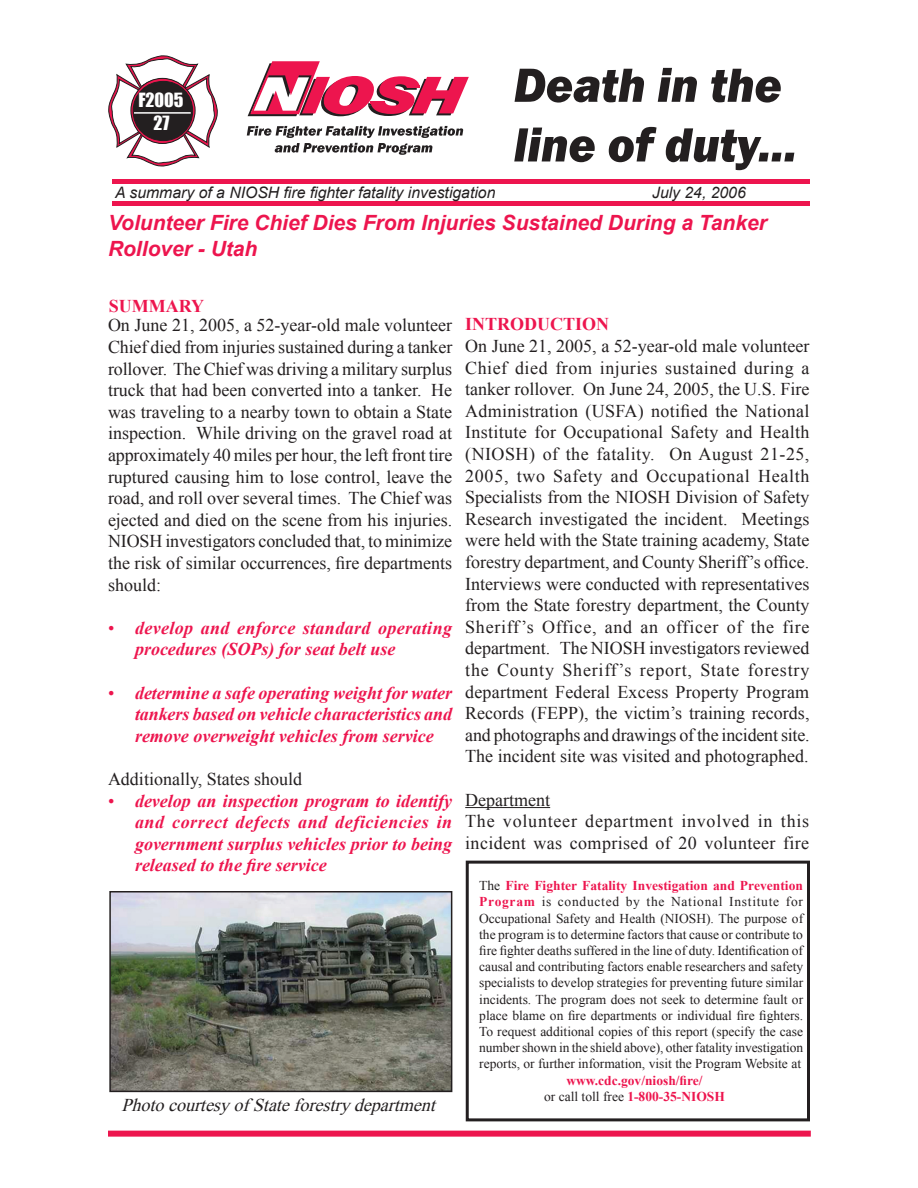
<style>
.page{position:relative;width:918px;height:1188px;background:#fff}
.page>*{position:absolute;margin:0;border:0;box-sizing:border-box;transform-origin:0 0}
.t1{font:italic 700 21px/25.2px "Arial";color:#ed154e}
.Level_1{font:18px/21.6px "Times New Roman";color:#231f20;text-align:justify}
.Normal__Web{font:italic 700 18px/21.6px "Times New Roman";color:#ed154e;text-align:justify}
.Level_1-2{font:18px/21.6px "Times New Roman";letter-spacing:.03em;color:#231f20}
.Normal__Web-2{font:italic 700 18px/21.6px "Times New Roman";letter-spacing:.02em;color:#ed154e}
.t2{font:italic 18px "Times New Roman";color:#231f20}
.Normal__Web-3{font:18px "Times New Roman";color:#231f20}
.t3{font:700 18px "Times New Roman";color:#ed154e}
.t4{font:18px "Impact";color:#fff}
.t5{font:italic 15.75px "Arial";color:#231f20}
.t6{font:13.5px/16.2px "Times New Roman";color:#231f20;text-align:justify}
.t7{font:700 13.5px "Times New Roman";color:#ed154e}
.s1{font-weight:400;font-style:normal}
.s2{font-weight:700;color:#ed154e}
</style>
<div class="page">
<svg style="left:108px;top:56px;width:110px;height:110px"></svg>
<svg style="left:131px;top:78px;width:64px;height:65px"></svg>
<div style="left:131px;top:78px;width:64px;height:66px;border:1px solid #231f20;border-radius:50%"></div>
<div style="left:133px;top:81px;width:60px;height:60px;background:#231f20;border-radius:50%"></div>
<div style="left:133px;top:81px;width:60px;height:60px;border:1px solid #231f20;border-radius:50%"></div>
<svg style="left:247px;top:126px;width:216px;height:29px"></svg>
<hr style="left:112px;top:179px;width:698px;height:4px;background:#ed154e">
<div style="left:112px;top:201px;width:698px;height:5px;background:#ed154e"></div>
<svg style="left:515px;top:69px;width:129px;height:34px"></svg>
<svg style="left:658px;top:68px;width:39px;height:34px"></svg>
<svg style="left:711px;top:69px;width:70px;height:34px"></svg>
<svg style="left:514px;top:128px;width:81px;height:34px"></svg>
<svg style="left:609px;top:127px;width:48px;height:35px"></svg>
<svg style="left:666px;top:128px;width:128px;height:42px"></svg>
<svg style="left:248px;top:61px;width:221px;height:55px"></svg>
<div style="left:466px;top:861px;width:344px;height:260px;border:3px solid #231f20"></div>
<div style="left:108px;top:1131px;width:703px;height:6px;background:#ed154e"></div>
<hr style="left:465px;top:807px;width:85px;height:1px;background:#231f20">
<hr style="left:134px;top:112px;width:57px;height:2px;background:#fff">
<img style="left:112px;top:894px;width:337px;height:195px">
<div style="left:109px;top:891px;width:343px;height:201px;border:2px solid #231f20"></div>
<p class="t4" style="left:138px;top:86px;width:47px">F2005</p>
<p class="t4" style="left:153px;top:109px;width:18px">27</p>
<p class="t5" style="left:115px;top:182px;width:382px">A summary of a NIOSH fire fighter fatality investigation</p>
<p class="t5" style="left:652px;top:182px;width:95px">July 24, 2006</p>
<p class="t1" style="left:108px;top:211px;width:660px">Volunteer Fire Chief Dies From Injuries Sustained During a Tanker<br>Rollover - Utah</p>
<p class="t3" style="left:109px;top:294px;width:97px">SUMMARY</p>
<p class="Level_1" style="left:108px;top:314px;width:346px">On June 21, 2005, a 52-year-old male volunteer Chief died from injuries sustained during a tanker rollover. The Chief was driving a military surplus truck that had been converted into a tanker. He was traveling to a nearby town to obtain a State inspection. While driving on the gravel road at approximately 40 miles per hour, the left front tire ruptured causing him to lose control, leave the road, and roll over several times. The Chief was ejected and died on the scene from his injuries.<br>NIOSH investigators concluded that, to minimize the risk of similar occurrences, fire departments should:</p>
<p class="Normal__Web-2" style="left:135px;top:617px;width:319px;text-indent:-27px"><span class="s1">•</span> develop and enforce standard operating procedures (SOPs) for seat belt use</p>
<p class="Normal__Web" style="left:135px;top:681px;width:319px;text-indent:-27px"><span class="s1">•</span> determine a safe operating weight for water tankers based on vehicle characteristics and remove overweight vehicles from service</p>
<p class="Normal__Web-3" style="left:108px;top:767px;width:196px">Additionally, States should</p>
<p class="Normal__Web" style="left:135px;top:789px;width:319px;text-indent:-27px"><span class="s1">•</span> develop an inspection program to identify and correct defects and deficiencies in government surplus vehicles prior to being released to the fire service</p>
<p class="t2" style="left:122px;top:1093px;width:321px">Photocourtesyof Stateforestrydepartment</p>
<p class="t3" style="left:465px;top:312px;width:123px">Introduction</p>
<p class="Level_1" style="left:465px;top:335px;width:346px">On June 21, 2005, a 52-year-old male volunteer Chief died from injuries sustained during a tanker rollover. On June 24, 2005, the U.S. Fire Administration (USFA) notified the National Institute for Occupational Safety and Health (NIOSH) of the fatality. On August 21-25, 2005, two Safety and Occupational Health Specialists from the NIOSH Division of Safety Research investigated the incident. Meetings were held with the State training academy, State forestry department, and County Sheriff’s office.<br>Interviews were conducted with representatives from the State forestry department, the County Sheriff’s Office, and an officer of the fire department. The NIOSH investigators reviewed the County Sheriff’s report, State forestry department Federal Excess Property Program Records (FEPP), the victim’s training records, and photographs and drawings of the incident site.<br>The incident site was visited and photographed.</p>
<p class="Level_1" style="left:465px;top:789px;width:86px">Department</p>
<p class="Level_1-2" style="left:465px;top:810px;width:346px">The volunteer department involved in this incident was comprised of 20 volunteer fire</p>
<p class="t6" style="left:479px;top:877px;width:325px">The <span class="s2">Fire Fighter Fatality Investigation and Prevention Program</span> is conducted by the National Institute for Occupational Safety and Health (NIOSH). The purpose of the program is to determine factors that cause or contribute to fire fighter deaths suffered in the line of duty. Identification of causal and contributing factors enable researchers and safety specialists to develop strategies for preventing future similar incidents. The program does not seek to determine fault or place blame on fire departments or individual fire fighters.<br>To request additional copies of this report (specify the case number shown in the shield above), other fatality investigation reports, or further information, visit the Program Website at</p>
<p class="t7" style="left:566px;top:1071px;width:138px">www.cdc.gov/niosh/fire/</p>
<p class="t6" style="left:544px;top:1088px;width:182px">or call toll free <span class="s2">1-800-35-NIOSH</span></p>
</div>
